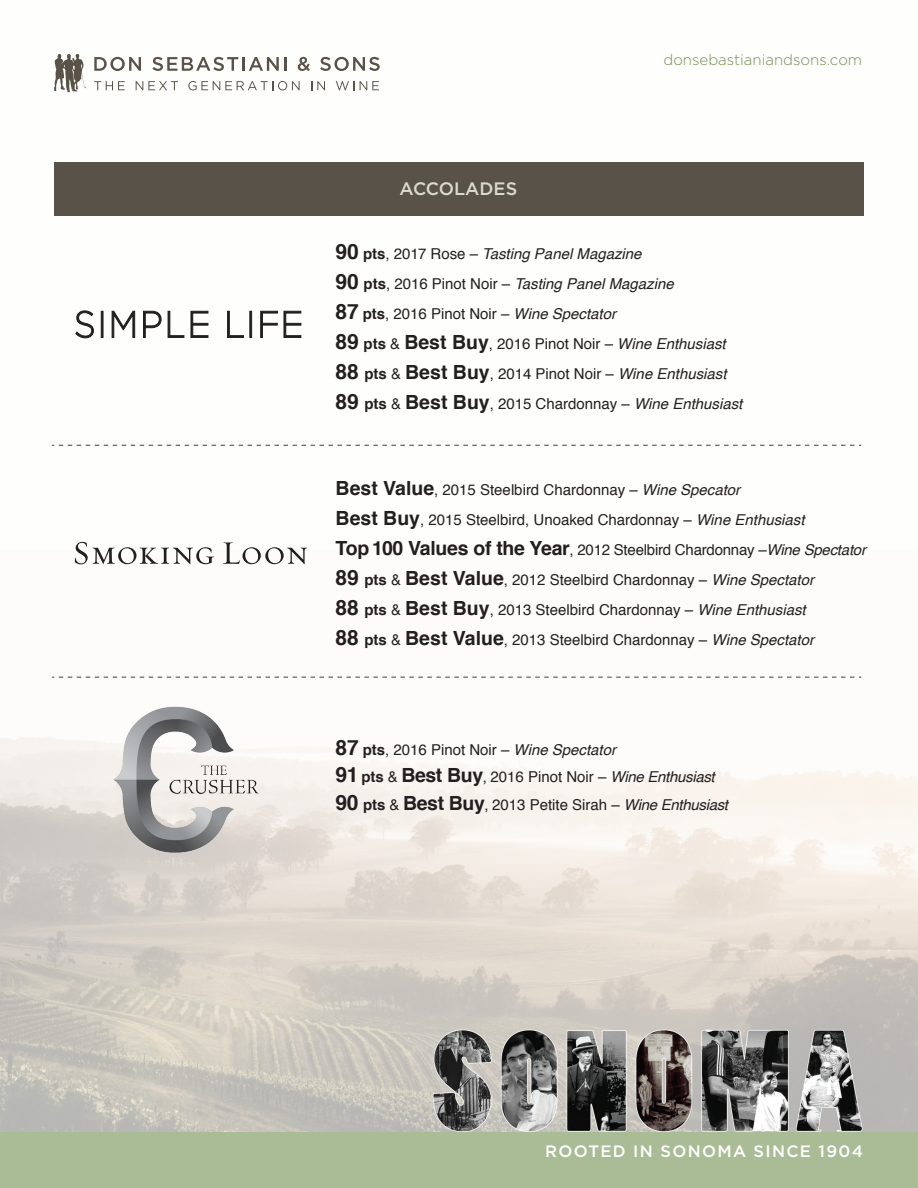
<style>
.page{position:relative;width:918px;height:1188px;background:#fcfdfb}
.page>*{position:absolute;margin:0;border:0;box-sizing:border-box;transform-origin:0 0}
.t1{font:500 18px "Gotham";color:#dadbce}
.t2{font:500 16.5px "Gotham";letter-spacing:.08em;color:#fff}
.t3{font:15px/30px "Helvetica";color:#231f20}
.t4{font:italic 15px/30px "Helvetica";color:#231f20}
.t5{font:300 15px "Gotham";color:#788e53}
.s1{font-weight:700;font-style:normal;font-size:21px}
.s2{font-weight:700;font-style:normal}
.s3{font-style:normal}
.s4{font-weight:700;font-style:normal;font-size:19.5px}
.s5{font-weight:700;font-size:19.5px}
.s6{font-style:italic}
.s7{font-weight:700;font-size:21px}
.s8{font-weight:700}
</style>
<div class="page">
<img style="left:0;top:560px;width:918px;height:572px">
<div style="left:0;top:1132px;width:918px;height:56px;background:#aabc96"></div>
<svg style="left:94px;top:57px;width:47px;height:14px"></svg>
<svg style="left:152px;top:57px;width:86px;height:14px"></svg>
<hr style="left:242px;top:57px;width:3px;height:14px;background:#595248">
<svg style="left:249px;top:57px;width:37px;height:14px"></svg>
<svg style="left:298px;top:57px;width:12px;height:14px"></svg>
<svg style="left:320px;top:57px;width:60px;height:14px"></svg>
<svg style="left:94px;top:81px;width:31px;height:9px"></svg>
<svg style="left:136px;top:81px;width:42px;height:9px"></svg>
<svg style="left:188px;top:81px;width:112px;height:9px"></svg>
<svg style="left:311px;top:81px;width:14px;height:9px"></svg>
<svg style="left:336px;top:81px;width:18px;height:9px"></svg>
<svg style="left:360px;top:81px;width:19px;height:9px"></svg>
<svg style="left:54px;top:54px;width:32px;height:38px"></svg>
<div style="left:55px;top:162px;width:809px;height:54px;background:#595248"></div>
<img style="left:430px;top:1028px;width:434px;height:104px">
<svg style="left:75px;top:310px;width:19px;height:29px"></svg>
<div style="left:101px;top:311px;width:2px;height:27px;background:#231f20;border:1px solid #231f20"></div>
<svg style="left:111px;top:311px;width:24px;height:27px"></svg>
<svg style="left:143px;top:311px;width:66px;height:27px"></svg>
<svg style="left:227px;top:311px;width:17px;height:27px"></svg>
<div style="left:249px;top:311px;width:3px;height:27px;background:#231f20;border:1px solid #231f20"></div>
<svg style="left:260px;top:311px;width:42px;height:27px"></svg>
<svg style="left:75px;top:542px;width:139px;height:22px"></svg>
<svg style="left:223px;top:542px;width:84px;height:22px"></svg>
<img style="left:104px;top:698px;width:164px;height:164px">
<svg style="left:52px;top:445px;width:809px;height:1px"></svg>
<svg style="left:52px;top:677px;width:809px;height:1px"></svg>
<p class="t1" style="left:400px;top:179px;width:119px">ACCOLADES</p>
<p class="t5" style="left:663px;top:52px;width:200px">donsebastianiandsons.com</p>
<p class="t4" style="left:336px;top:239px;width:408px"><span class="s1">90</span> <span class="s2">pts</span><span class="s3">, 2017 Rose –</span> Tasting Panel Magazine<br><span class="s1">90</span> <span class="s2">pts</span><span class="s3">, 2016 Pinot Noir –</span> Tasting Panel Magazine<br><span class="s1">87</span> <span class="s2">pts</span><span class="s3">, 2016 Pinot Noir –</span> Wine Spectator<br><span class="s1">89</span> <span class="s2">pts</span> <span class="s3">&amp;</span> <span class="s4">Best Buy</span><span class="s3">, 2016 Pinot Noir –</span> Wine Enthusiast <span class="s1">88</span> <span class="s2">pts</span> <span class="s3">&amp;</span> <span class="s4">Best Buy</span><span class="s3">, 2014 Pinot Noir –</span> Wine Enthusiast <span class="s1">89</span> <span class="s2">pts</span> <span class="s3">&amp;</span> <span class="s4">Best Buy</span><span class="s3">, 2015 Chardonnay –</span> Wine Enthusiast</p>
<p class="t3" style="left:336px;top:475px;width:532px"><span class="s5">Best Value</span>, 2015 Steelbird Chardonnay – <span class="s6">Wine Specator<br></span><span class="s5">Best Buy</span>, 2015 Steelbird, Unoaked Chardonnay – <span class="s6">Wine Enthusiast<br></span><span class="s5">Top 100 Values of the Year</span>, 2012 Steelbird Chardonnay –<span class="s6">Wine Spectator </span><span class="s7">89</span> <span class="s8">pts</span> &amp; <span class="s5">Best Value</span>, 2012 Steelbird Chardonnay – <span class="s6">Wine Spectator<br></span><span class="s7">88</span> <span class="s8">pts</span> &amp; <span class="s5">Best Buy</span>, 2013 Steelbird Chardonnay – <span class="s6">Wine Enthusiast<br></span><span class="s7">88</span> <span class="s8">pts</span> &amp; <span class="s5">Best Value</span>, 2013 Steelbird Chardonnay – <span class="s6">Wine Spectator</span></p>
<p class="t3" style="left:336px;top:736px;width:394px;line-height:27.6px"><span class="s7">87</span> <span class="s8">pts</span>, 2016 Pinot Noir – <span class="s6">Wine Spectator<br></span><span class="s7">91</span> <span class="s8">pts</span> &amp; <span class="s5">Best Buy</span>, 2016 Pinot Noir – <span class="s6">Wine Enthusiast<br></span><span class="s7">90</span> <span class="s8">pts</span> &amp; <span class="s5">Best Buy</span>, 2013 Petite Sirah – <span class="s6">Wine Enthusiast</span></p>
<p class="t2" style="left:545px;top:1141px;width:319px">ROOTED IN SONOMA SINCE 1904</p>
</div>
